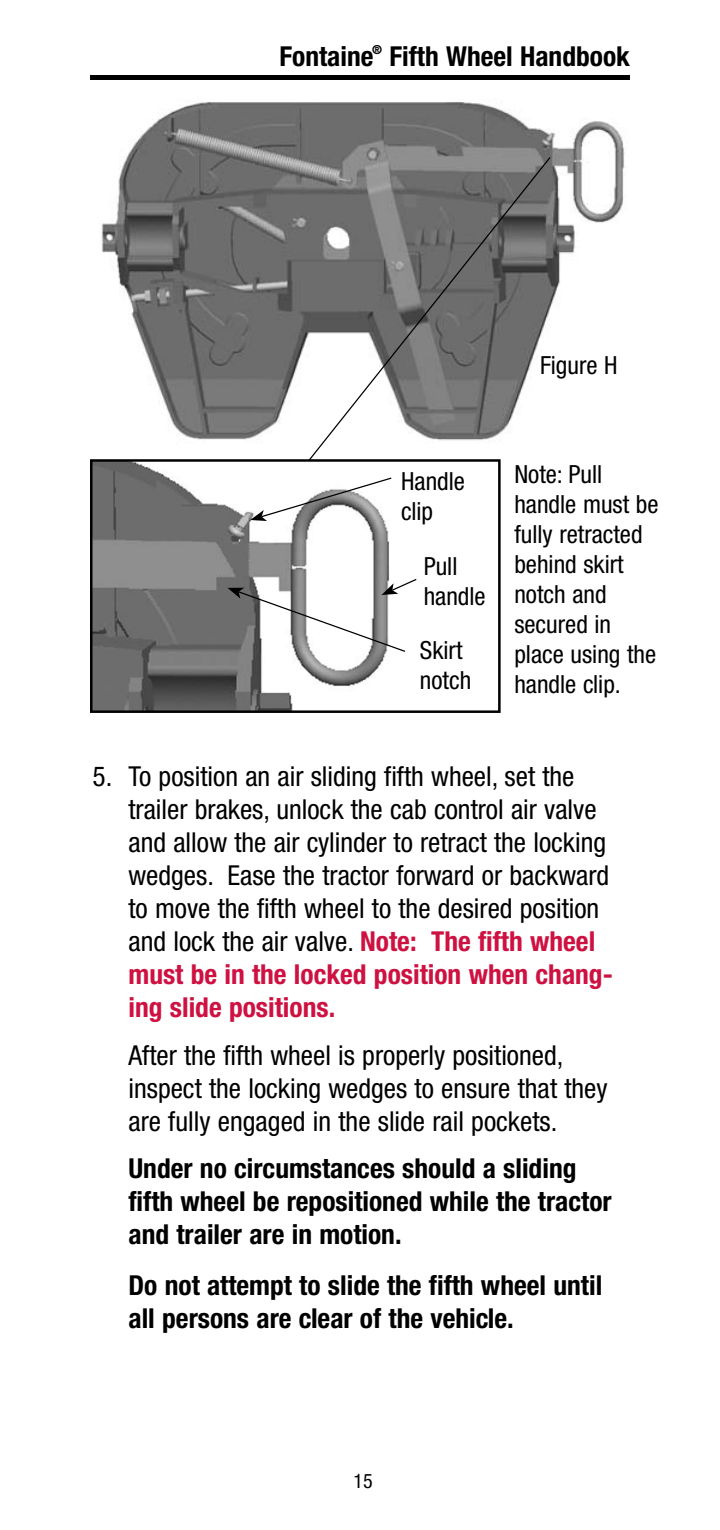
<style>
.page{position:relative;width:720px;height:1530px;background:#fff}
.page>*{position:absolute;margin:0;border:0;box-sizing:border-box;transform-origin:0 0}
.t1{font:condensed 27.5px/33px "Helvetica Neue";color:#000}
.t2{font:700 condensed 27.5px/33px "Helvetica Neue";color:#000}
.t3{font:condensed 25px/30px "Helvetica Neue";color:#000}
.t4{font:condensed 20px "Helvetica Neue";color:#000}
.t5{font:700 condensed 12.5px "Helvetica Neue";color:#000}
.s1{font-weight:700;color:#ce1141}
</style>
<div class="page">
<div style="left:90px;top:75px;width:540px;height:5px;background:#000"></div>
<img style="left:101px;top:102px;width:524px;height:338px">
<svg style="left:296px;top:156px;width:256px;height:303px"></svg>
<img style="left:93px;top:462px;width:297px;height:248px">
<div style="left:90px;top:459px;width:411px;height:254px;border:2px solid #000"></div>
<svg style="left:250px;top:477px;width:142px;height:44px"></svg>
<svg style="left:227px;top:578px;width:190px;height:75px"></svg>
<div style="left:538px;top:352px;width:92px;height:41px;background:#fff"></div>
<p class="t2" style="left:279px;top:40px;width:96px">Fontaine</p>
<p class="t5" style="left:372px;top:42px;width:11px">®</p>
<p class="t2" style="left:389px;top:40px;width:242px">Fifth Wheel Handbook</p>
<p class="t3" style="left:540px;top:350px;width:79px">Figure H</p>
<p class="t3" style="left:401px;top:466px;width:65px">Handle clip</p>
<p class="t3" style="left:424px;top:551px;width:64px">Pull handle</p>
<p class="t3" style="left:420px;top:635px;width:53px">Skirt notch</p>
<p class="t3" style="left:514px;top:459px;width:146px">Note: Pull handle must be fully retracted behind skirt notch and secured in place using the handle clip.</p>
<p class="t1" style="left:128px;top:760px;width:486px;text-indent:-36px">5. To position an air sliding fifth wheel, set the trailer brakes, unlock the cab control air valve and allow the air cylinder to retract the locking wedges. Ease the tractor forward or backward to move the fifth wheel to the desired position and lock the air valve. <span class="s1">Note: The fifth wheel must be in the locked position when chang&shy;ing slide positions.</span></p>
<p class="t1" style="left:128px;top:1038px;width:481px">After the fifth wheel is properly positioned, inspect the locking wedges to ensure that they are fully engaged in the slide rail pockets.</p>
<p class="t2" style="left:128px;top:1151px;width:485px;text-indent:-36px">Under no circumstances should a sliding fifth wheel be repositioned while the tractor and trailer are in motion.</p>
<p class="t2" style="left:128px;top:1268px;width:475px">Do not attempt to slide the fifth wheel until all persons are clear of the vehicle.</p>
<p class="t4" style="left:354px;top:1470px;width:21px">15</p>
</div>
